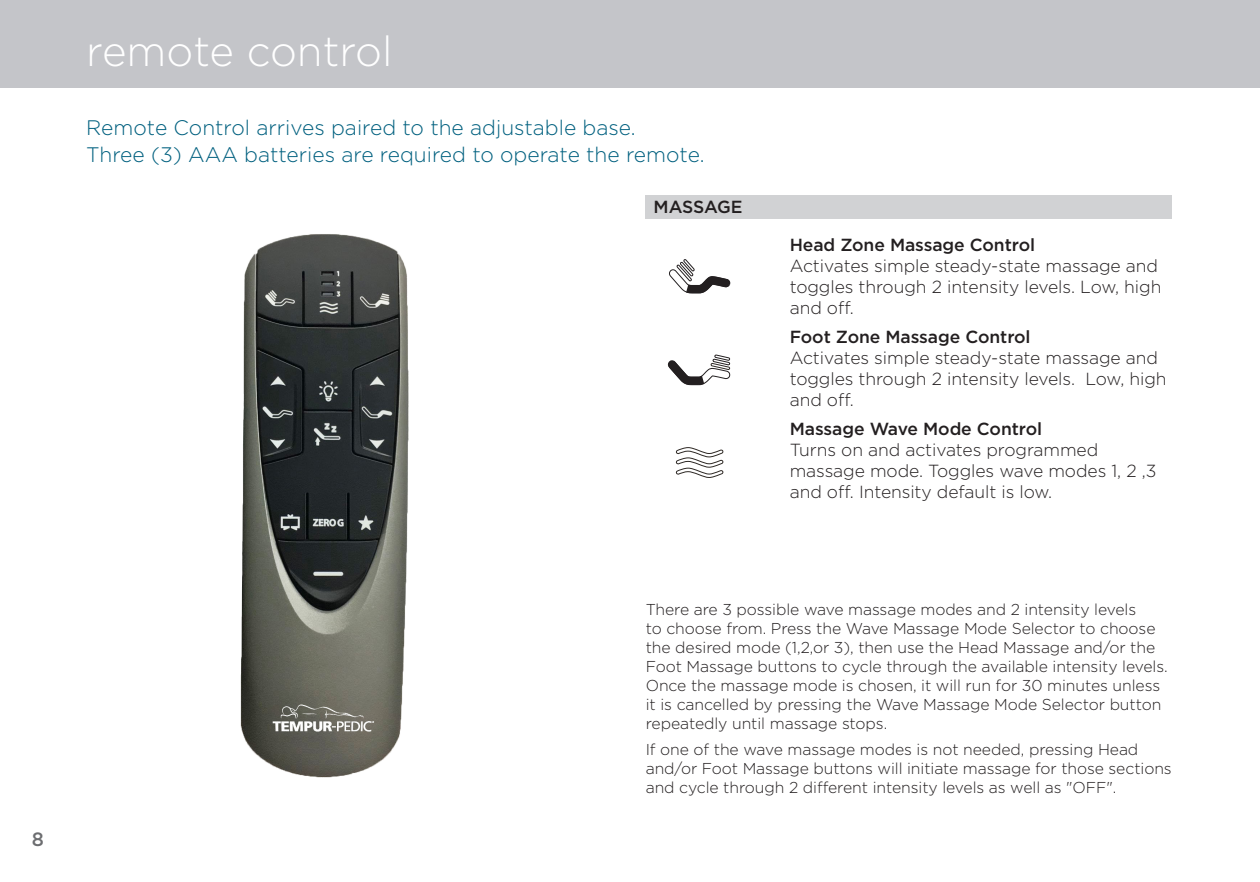
<style>
.page{position:relative;width:1260px;height:882px;background:#fff}
.page>*{position:absolute;margin:0;border:0;box-sizing:border-box;transform-origin:0 0}
.Section_Header{font:300 42px "Gotham";color:#fff}
.Intro_Subheader{font:300 21px "Gotham";color:#00607f}
.t1{font:500 19.25px "Gotham";color:#6c6d70}
.Body{font:300 17.5px/21px "Gotham";letter-spacing:-.005em;color:#231f20}
.Sub_Header{font:500 17.5px "Gotham";letter-spacing:-.015em;color:#231f20}
.Sub_Header-2{font:300 15.75px/18.9px "Gotham";letter-spacing:-.005em;color:#231f20}
.s1{font-weight:500}
</style>
<div class="page">
<div style="left:0;top:0;width:1260px;height:88px;background:#c4c5c9"></div>
<img style="left:240px;top:234px;width:169px;height:544px">
<div style="left:646px;top:195px;width:526px;height:24px;background:#d1d2d4"></div>
<svg style="left:675px;top:447px;width:49px;height:31px"></svg>
<svg style="left:669px;top:259px;width:62px;height:35px"></svg>
<svg style="left:667px;top:354px;width:64px;height:32px"></svg>
<p class="t1" style="left:32px;top:828px;width:14px">8</p>
<p class="Section_Header" style="left:86px;top:28px;width:308px">remote control</p>
<p class="Intro_Subheader" style="left:86px;top:116px;width:551px">Remote Control arrives paired to the adjustable base.</p>
<p class="Intro_Subheader" style="left:86px;top:143px;width:620px">Three (3) AAA batteries are required to operate the remote.</p>
<p class="Sub_Header" style="left:654px;top:197px;width:90px">MASSAGE</p>
<p class="Body" style="left:790px;top:234px;width:373px"><span class="s1">Head Zone Massage Control<br></span>Activates simple steady-state massage and toggles through 2 intensity levels. Low, high and off.</p>
<p class="Body" style="left:790px;top:326px;width:378px"><span class="s1">Foot Zone Massage Control<br></span>Activates simple steady-state massage and toggles through 2 intensity levels. Low, high and off.</p>
<p class="Body" style="left:790px;top:418px;width:368px"><span class="s1">Massage Wave Mode Control<br></span>Turns on and activates programmed massage mode. Toggles wave modes 1, 2 ,3 and off. Intensity default is low.</p>
<p class="Sub_Header-2" style="left:646px;top:600px;width:524px">There are 3 possible wave massage modes and 2 intensity levels<br>to choose from. Press the Wave Massage Mode Selector to choose the desired mode (1,2,or 3), then use the Head Massage and/or the Foot Massage buttons to cycle through the available intensity levels.<br>Once the massage mode is chosen, it will run for 30 minutes unless it is cancelled by pressing the Wave Massage Mode Selector button repeatedly until massage stops.</p>
<p class="Sub_Header-2" style="left:646px;top:741px;width:528px">If one of the wave massage modes is not needed, pressing Head and/or Foot Massage buttons will initiate massage for those sections and cycle through 2 different intensity levels as well as "OFF".</p>
</div>
